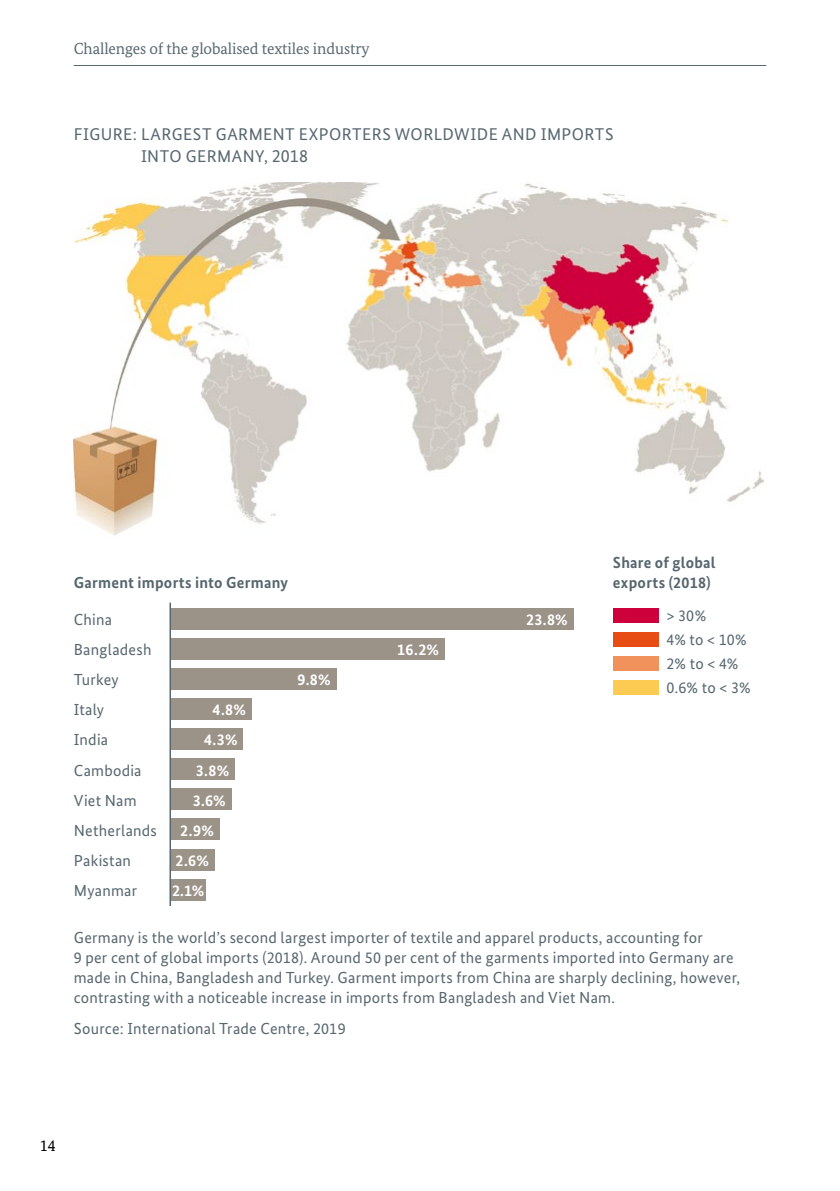
<style>
.page{position:relative;width:840px;height:1191px;background:#fff}
.page>*{position:absolute;margin:0;border:0;box-sizing:border-box;transform-origin:0 0}
.t1{font:17px/22px "Bundes Sans";letter-spacing:.025em;color:#57676f}
.t2{font:16px/24px "Bundes Sans";letter-spacing:.015em;color:#57676f}
.t3{font:700 16px/20px "Bundes Sans";letter-spacing:.015em;color:#57676f}
.t4{font:700 16px "Bundes Sans";color:#fff}
.t5{font:16px "Bundes Serif";letter-spacing:-.005em;color:#57676f}
.t6{font:16px "Bundes Serif";color:#000}
.s1{font-size:18px}
</style>
<div class="page">
<hr style="left:74px;top:65px;width:691px;height:1px;background:#57676f">
<div style="left:170px;top:608px;width:403px;height:22px;background:#9b9388"></div>
<div style="left:170px;top:638px;width:274px;height:22px;background:#9b9388"></div>
<div style="left:170px;top:668px;width:166px;height:22px;background:#9b9388"></div>
<div style="left:170px;top:698px;width:82px;height:22px;background:#9b9388"></div>
<div style="left:170px;top:728px;width:73px;height:22px;background:#9b9388"></div>
<div style="left:170px;top:758px;width:65px;height:22px;background:#9b9388"></div>
<div style="left:170px;top:788px;width:61px;height:22px;background:#9b9388"></div>
<div style="left:170px;top:818px;width:49px;height:22px;background:#9b9388"></div>
<div style="left:170px;top:848px;width:44px;height:22px;background:#9b9388"></div>
<div style="left:170px;top:878px;width:36px;height:22px;background:#9b9388"></div>
<hr style="left:169px;top:602px;width:2px;height:304px;background:#57676f">
<div style="left:612px;top:608px;width:46px;height:14px;background:#ce003c"></div>
<div style="left:612px;top:632px;width:46px;height:14px;background:#e74c14"></div>
<div style="left:612px;top:656px;width:46px;height:14px;background:#f1915c"></div>
<div style="left:612px;top:680px;width:46px;height:14px;background:#fdcb52"></div>
<img style="left:74px;top:183px;width:689px;height:353px">
<p class="t5" style="left:74px;top:39px;width:297px">Challenges of the globalised textiles industry</p>
<p class="t1" style="left:141px;top:123px;width:473px;text-indent:-67px">FIGURE: LARGEST GARMENT EXPORTERS WORLDWIDE AND IMPORTS<br>INTO GERMANY, <span class="s1">2018</span></p>
<p class="t3" style="left:74px;top:572px;width:215px">Garment imports into Germany</p>
<p class="t2" style="left:74px;top:607px;width:40px">China</p>
<p class="t4" style="left:525px;top:610px;width:43px">23.8%</p>
<p class="t2" style="left:74px;top:637px;width:79px">Bangladesh</p>
<p class="t4" style="left:397px;top:640px;width:43px">16.2%</p>
<p class="t2" style="left:74px;top:667px;width:46px">Turkey</p>
<p class="t4" style="left:297px;top:670px;width:35px">9.8%</p>
<p class="t2" style="left:74px;top:698px;width:32px">Italy</p>
<p class="t4" style="left:212px;top:700px;width:35px">4.8%</p>
<p class="t2" style="left:74px;top:728px;width:36px">India</p>
<p class="t4" style="left:204px;top:730px;width:35px">4.3%</p>
<p class="t2" style="left:74px;top:758px;width:69px">Cambodia</p>
<p class="t4" style="left:195px;top:760px;width:35px">3.8%</p>
<p class="t2" style="left:74px;top:788px;width:64px">Viet Nam</p>
<p class="t4" style="left:192px;top:790px;width:35px">3.6%</p>
<p class="t2" style="left:74px;top:818px;width:85px">Netherlands</p>
<p class="t4" style="left:180px;top:820px;width:35px">2.9%</p>
<p class="t2" style="left:74px;top:848px;width:59px">Pakistan</p>
<p class="t4" style="left:175px;top:850px;width:35px">2.6%</p>
<p class="t2" style="left:74px;top:878px;width:65px">Myanmar</p>
<p class="t4" style="left:172px;top:880px;width:34px">2.1%</p>
<p class="t3" style="left:612px;top:552px;width:104px">Share of global exports (2018)</p>
<p class="t2" style="left:666px;top:603px;width:86px">&gt; 30%<br>4% to &lt; 10%<br>2% to &lt; 4%<br>0.6% to &lt; 3%</p>
<p class="t2" style="left:74px;top:927px;width:667px;line-height:20px">Germany is the world’s second largest importer of textile and apparel products, accounting for<br>9 per cent of global imports (2018). Around 50 per cent of the garments imported into Germany are made in China, Bangladesh and Turkey. Garment imports from China are sharply declining, however, contrasting with a noticeable increase in imports from Bangladesh and Viet Nam.</p>
<p class="t2" style="left:74px;top:1016px;width:273px">Source: International Trade Centre, 2019</p>
<p class="t6" style="left:40px;top:1136px;width:17px">14</p>
</div>
